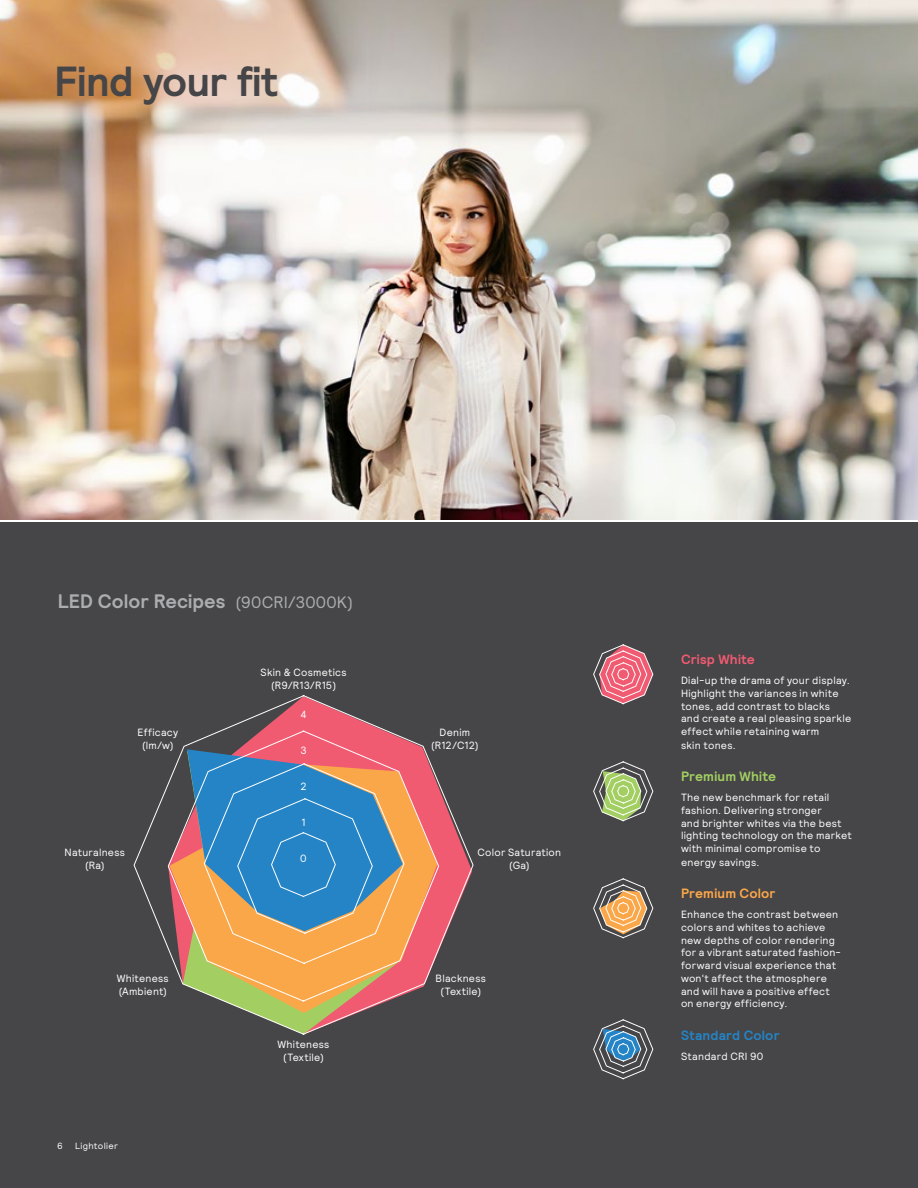
<style>
.page{position:relative;width:918px;height:1188px;background:#fff}
.page>*{position:absolute;margin:0;border:0;box-sizing:border-box;transform-origin:0 0}
.t1{font:700 42px "Signify Relative";letter-spacing:-.01em;color:#464547}
.t2{font:700 19.5px "Signify Relative";color:#abadb0}
.t3{font:700 13.5px "Signify Relative";letter-spacing:.015em;color:#2484c6}
.t4{font:700 13.5px "Signify Relative";letter-spacing:.015em;color:#a3cf62}
.t5{font:700 13.5px "Signify Relative";letter-spacing:.015em;color:#faa74a}
.t6{font:700 13.5px "Signify Relative";letter-spacing:.015em;color:#f05b72}
.t7{font:10.5px/12.9px "Signify Relative";letter-spacing:.025em;color:#fff;text-align:center}
.t8{font:9px "Signify Relative";letter-spacing:.04em;color:#fff}
.s1{font-weight:400;font-size:16.5px}
</style>
<div class="page">
<img style="left:0;top:0;width:918px;height:520px">
<div style="left:0;top:523px;width:918px;height:665px;background:#464547"></div>
<hr style="left:917px;top:1040px;width:1px;height:148px;background:#000">
<svg style="left:133px;top:695px;width:341px;height:340px"></svg>
<svg style="left:593px;top:644px;width:61px;height:60px"></svg>
<svg style="left:593px;top:761px;width:61px;height:60px"></svg>
<svg style="left:593px;top:878px;width:61px;height:60px"></svg>
<svg style="left:593px;top:1019px;width:61px;height:60px"></svg>
<hr style="left:917px;top:371px;width:1px;height:149px;background:#000">
<h1 class="t1" style="left:54px;top:54px;width:225px">Find your fit</h1>
<h2 class="t2" style="left:58px;top:588px;width:297px">LED Color Recipes <span class="s1">(90CRI/3000K)</span></h2>
<p class="t7" style="left:261px;top:665px;width:87px;line-height:13.5px">Skin &amp; Cosmetics (R9/R13/R15)</p>
<p class="t7" style="left:300px;top:707px;width:8px">4</p>
<p class="t7" style="left:300px;top:743px;width:8px">3</p>
<p class="t7" style="left:300px;top:779px;width:8px">2</p>
<p class="t7" style="left:302px;top:815px;width:6px">1</p>
<p class="t7" style="left:300px;top:851px;width:8px">0</p>
<p class="t7" style="left:138px;top:725px;width:42px;line-height:13.5px">Efficacy (lm/w)</p>
<p class="t7" style="left:431px;top:725px;width:49px;line-height:13.5px">Denim (R12/C12)</p>
<p class="t7" style="left:65px;top:845px;width:62px;line-height:13.5px">Naturalness (Ra)</p>
<p class="t7" style="left:478px;top:845px;width:85px;line-height:13.5px">Color Saturation (Ga)</p>
<p class="t7" style="left:117px;top:971px;width:53px;line-height:13.5px;text-align:left">Whiteness (Ambient)</p>
<p class="t7" style="left:436px;top:971px;width:52px;line-height:13.5px">Blackness (Textile)</p>
<p class="t8" style="left:57px;top:1140px;width:7px">6</p>
<p class="t8" style="left:75px;top:1140px;width:45px">Lightolier</p>
<p class="t7" style="left:278px;top:1037px;width:53px;line-height:13.5px">Whiteness (Textile)</p>
<p class="t6" style="left:681px;top:650px;width:75px">Crisp White</p>
<p class="t7" style="left:681px;top:674px;width:172px;text-align:left">Dial-up the drama of your display.<br>Highlight the variances in white tones, add contrast to blacks<br>and create a real pleasing sparkle effect while retaining warm<br>skin tones.</p>
<p class="t4" style="left:681px;top:767px;width:97px">Premium White</p>
<p class="t7" style="left:681px;top:791px;width:172px;text-align:left">The new benchmark for retail fashion. Delivering stronger<br>and brighter whites via the best lighting technology on the market with minimal compromise to energy savings.</p>
<p class="t5" style="left:681px;top:884px;width:96px">Premium Color</p>
<p class="t7" style="left:681px;top:908px;width:161px;text-align:left">Enhance the contrast between colors and whites to achieve new depths of color rendering for a vibrant saturated fashion&shy;forward visual experience that won't affect the atmosphere and will have a positive effect on energy efficiency.</p>
<p class="t3" style="left:681px;top:1026px;width:100px">Standard Color</p>
<p class="t7" style="left:681px;top:1049px;width:84px">Standard CRI 90</p>
</div>
